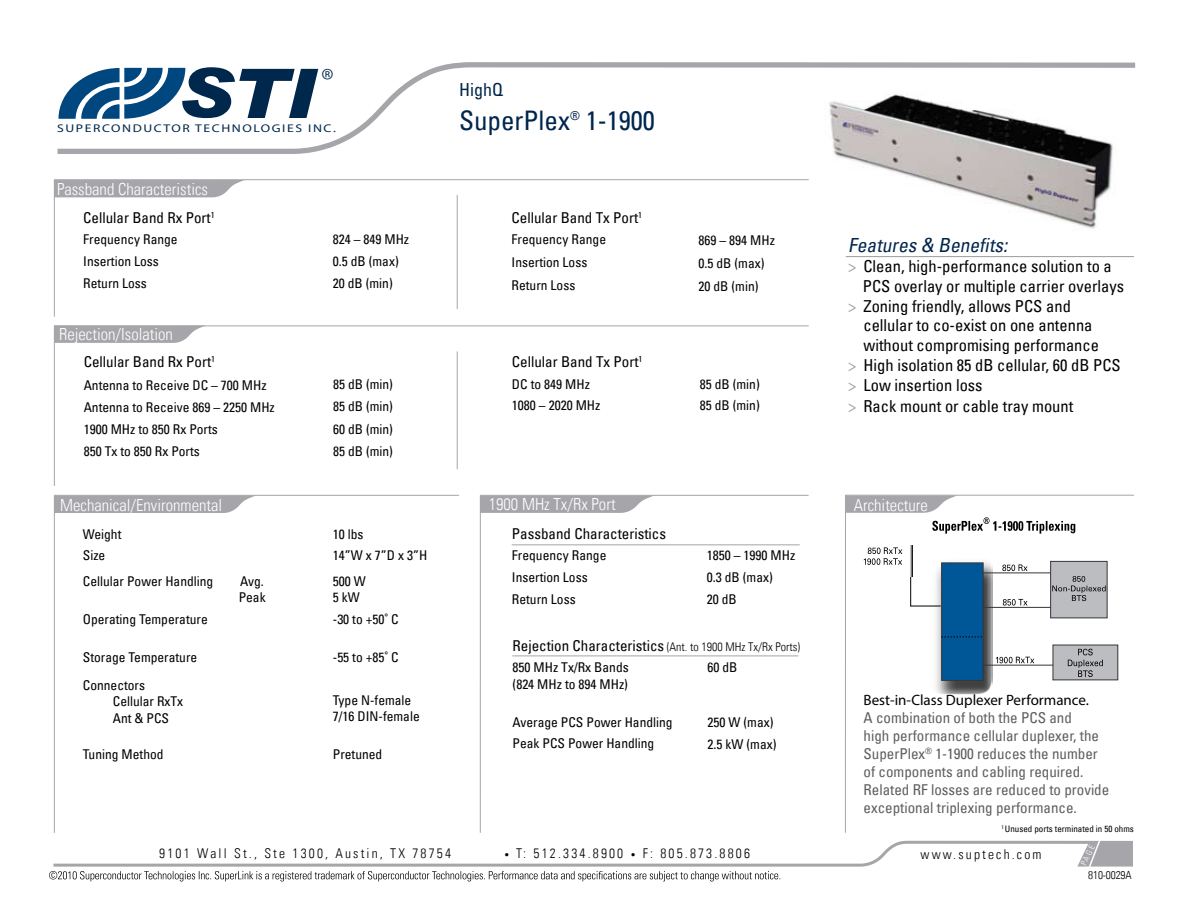
<style>
.page{position:relative;width:1188px;height:918px;background:#fff}
.page>*{position:absolute;margin:0;border:0;box-sizing:border-box;transform-origin:0 0}
.t1{font:condensed 27px "Univers";color:#00264d}
.t2{font:23.7px "Myriad";color:#00274c}
.t3{font:italic condensed 19.5px "Univers";color:#00264d}
.t4{font:condensed 18px "Univers";color:#00264d}
.t5{font:300 condensed 16.65px "Univers";color:#fff}
.t6{font:condensed 16.5px "Univers";color:#000}
.t7{font:condensed 15px/18px "Univers";color:#5e5e5e}
.t8{font:condensed 15px "Univers";color:#000}
.t9{font:15px "Myriad Pro";color:#000}
.t10{font:condensed 13.5px/16.2px "Univers";color:#000}
.t11{font:300 condensed 13.5px "Univers";letter-spacing:.16em;color:#000}
.t12{font:300 condensed 12px "Univers";color:#000}
.t13{font:11.25px "Myriad";letter-spacing:.115em;color:#00274c;scale:1.22 1}
.t14{font:300 condensed 11.25px "Univers";letter-spacing:-.01em;color:#000}
.t15{font:condensed 9px "Univers";color:#000}
.s1{color:#a5a5aa}
.s2{font-weight:400;font-size:15px}
.s3{font-size:9px}
</style>
<div class="page">
<img style="left:798px;top:157px;width:315px;height:72px">
<svg style="left:55px;top:496px;width:199px;height:17px;background:#ababaf"></svg>
<svg style="left:55px;top:180px;width:191px;height:17px;background:#acacb1"></svg>
<svg style="left:57px;top:62px;width:1079px;height:95px"></svg>
<svg style="left:58px;top:67px;width:260px;height:52px"></svg>
<svg style="left:124px;top:68px;width:18px;height:14px"></svg>
<svg style="left:55px;top:327px;width:147px;height:16px;background:#adadb1"></svg>
<hr style="left:54px;top:495px;width:1px;height:338px;background:#a5a5aa">
<hr style="left:54px;top:495px;width:405px;height:1px;background:#a5a5aa">
<hr style="left:457px;top:195px;width:1px;height:114px;background:#a5a5aa">
<hr style="left:457px;top:351px;width:1px;height:118px;background:#a5a5aa">
<hr style="left:54px;top:180px;width:1px;height:137px;background:#a5a5aa">
<hr style="left:846px;top:256px;width:288px;height:1px;background:#a5a5aa">
<svg style="left:481px;top:496px;width:172px;height:17px;background:#adadb1"></svg>
<hr style="left:480px;top:495px;width:1px;height:338px;background:#a5a5aa">
<hr style="left:480px;top:495px;width:329px;height:1px;background:#a5a5aa">
<hr style="left:512px;top:545px;width:288px;height:1px;background:#a5a5aa">
<hr style="left:512px;top:656px;width:286px;height:1px;background:#a5a5aa">
<hr style="left:845px;top:495px;width:1px;height:338px;background:#a5a5aa">
<hr style="left:845px;top:495px;width:289px;height:1px;background:#a5a5aa">
<hr style="left:54px;top:326px;width:1px;height:160px;background:#a5a5aa">
<hr style="left:54px;top:179px;width:755px;height:1px;background:#a5a5aa">
<hr style="left:54px;top:326px;width:755px;height:1px;background:#a5a5aa">
<div style="left:1050px;top:561px;width:58px;height:57px;background:#bcbdc0;border:1px solid #363639"></div>
<div style="left:1053px;top:645px;width:65px;height:35px;background:#bcbdc0"></div>
<div style="left:1052px;top:645px;width:66px;height:35px;border:1px solid #363639"></div>
<svg style="left:864px;top:547px;width:38px;height:18px"></svg>
<hr style="left:910px;top:606px;width:31px;height:1px;background:#000">
<hr style="left:910px;top:576px;width:1px;height:30px;background:#000">
<div style="left:909px;top:545px;width:4px;height:32px;border:1px solid #000"></div>
<svg style="left:909px;top:546px;width:3px;height:30px"></svg>
<img style="left:927px;top:562px;width:65px;height:133px">
<div style="left:941px;top:563px;width:43px;height:118px;background:#005798;border:1px solid #363639"></div>
<hr style="left:983px;top:573px;width:68px;height:1px;background:#363639">
<hr style="left:983px;top:665px;width:70px;height:1px;background:#363639">
<hr style="left:983px;top:607px;width:68px;height:1px;background:#363639">
<svg style="left:1002px;top:564px;width:26px;height:7px"></svg>
<svg style="left:1003px;top:599px;width:25px;height:7px"></svg>
<svg style="left:996px;top:657px;width:38px;height:6px"></svg>
<svg style="left:1068px;top:649px;width:35px;height:28px"></svg>
<svg style="left:1052px;top:576px;width:54px;height:25px"></svg>
<svg style="left:942px;top:637px;width:41px;height:1px"></svg>
<svg style="left:846px;top:495px;width:229px;height:39px"></svg>
<svg style="left:49px;top:840px;width:1084px;height:41px"></svg>
<h2 class="t2" style="left:322px;top:65px;width:14px">®</h2>
<p class="t13" style="left:57px;top:122px;width:230px">SUPERCONDUCTOR TECHNOLOGIES INC.</p>
<p class="t5" style="left:57px;top:179px;width:153px">Passband Characteristics</p>
<p class="t8" style="left:83px;top:208px;width:133px">Cellular Band Rx Port<sup>1</sup></p>
<p class="t10" style="left:83px;top:231px;width:96px">Frequency Range</p>
<p class="t10" style="left:333px;top:231px;width:78px">824 – 849 MHz</p>
<p class="t10" style="left:83px;top:253px;width:77px">Insertion Loss</p>
<p class="t10" style="left:333px;top:253px;width:67px">0.5 dB (max)</p>
<p class="t10" style="left:83px;top:275px;width:65px">Return Loss</p>
<p class="t10" style="left:333px;top:275px;width:61px">20 dB (min)</p>
<p class="t5" style="left:59px;top:324px;width:115px">Rejection/Isolation</p>
<p class="t8" style="left:84px;top:352px;width:133px">Cellular Band Rx Port<sup>1</sup></p>
<p class="t10" style="left:84px;top:377px;width:184px">Antenna to Receive DC – 700 MHz</p>
<p class="t10" style="left:333px;top:376px;width:61px">85 dB (min)</p>
<p class="t10" style="left:84px;top:399px;width:193px">Antenna to Receive 869 – 2250 MHz</p>
<p class="t10" style="left:333px;top:398px;width:61px">85 dB (min)</p>
<p class="t10" style="left:84px;top:421px;width:136px">1900 MHz to 850 Rx Ports</p>
<p class="t10" style="left:333px;top:421px;width:61px">60 dB (min)</p>
<p class="t10" style="left:84px;top:443px;width:118px">850 Tx to 850 Rx Ports</p>
<p class="t10" style="left:333px;top:443px;width:61px">85 dB (min)</p>
<p class="t5" style="left:60px;top:495px;width:164px">Mechanical/Environmental</p>
<p class="t10" style="left:83px;top:526px;width:40px">Weight</p>
<p class="t10" style="left:333px;top:526px;width:32px">10 lbs</p>
<p class="t10" style="left:83px;top:547px;width:24px">Size</p>
<p class="t10" style="left:333px;top:547px;width:96px">14”W x 7”D x 3”H</p>
<p class="t10" style="left:83px;top:573px;width:132px">Cellular Power Handling</p>
<p class="t10" style="left:239px;top:573px;width:28px">Avg.<br>Peak</p>
<p class="t10" style="left:333px;top:573px;width:34px">500 W<br>5 kW</p>
<p class="t10" style="left:83px;top:611px;width:126px">Operating Temperature</p>
<p class="t10" style="left:333px;top:611px;width:67px">-30 to +50˚ C</p>
<p class="t10" style="left:83px;top:649px;width:116px">Storage Temperature</p>
<p class="t10" style="left:333px;top:649px;width:67px">-55 to +85˚ C</p>
<p class="t10" style="left:113px;top:677px;width:72px;text-indent:-30px">Connectors<br>Cellular RxTx<br>Ant &amp; PCS</p>
<p class="t10" style="left:333px;top:692px;width:88px">Type N-female<br>7/16 DIN-female</p>
<p class="t10" style="left:83px;top:746px;width:82px">Tuning Method</p>
<p class="t10" style="left:333px;top:746px;width:51px">Pretuned</p>
<h3 class="t4" style="left:459px;top:78px;width:45px">HighQ</h3>
<h1 class="t1" style="left:459px;top:104px;width:197px">SuperPlex<sup>®</sup> 1-1900</h1>
<p class="t8" style="left:512px;top:208px;width:132px">Cellular Band Tx Port<sup>1</sup></p>
<p class="t10" style="left:512px;top:231px;width:96px">Frequency Range</p>
<p class="t10" style="left:699px;top:232px;width:78px">869 – 894 MHz</p>
<p class="t10" style="left:512px;top:254px;width:77px">Insertion Loss</p>
<p class="t10" style="left:699px;top:255px;width:67px">0.5 dB (max)</p>
<p class="t10" style="left:512px;top:277px;width:65px">Return Loss</p>
<p class="t10" style="left:699px;top:278px;width:61px">20 dB (min)</p>
<p class="t8" style="left:512px;top:352px;width:132px">Cellular Band Tx Port<sup>1</sup></p>
<p class="t10" style="left:512px;top:376px;width:79px">DC to 849 MHz</p>
<p class="t10" style="left:700px;top:376px;width:61px">85 dB (min)</p>
<p class="t10" style="left:512px;top:397px;width:90px">1080 – 2020 MHz</p>
<p class="t10" style="left:700px;top:397px;width:61px">85 dB (min)</p>
<h3 class="t3" style="left:848px;top:233px;width:165px">Features &amp; Benefits:</h3>
<p class="t6" style="left:848px;top:256px;width:265px"><span class="s1">&gt;</span> Clean, high-performance solution to a</p>
<p class="t6" style="left:863px;top:276px;width:263px">PCS overlay or multiple carrier overlays</p>
<p class="t6" style="left:848px;top:295px;width:224px"><span class="s1">&gt;</span> Zoning friendly, allows PCS and</p>
<p class="t6" style="left:863px;top:315px;width:231px">cellular to co-exist on one antenna</p>
<p class="t6" style="left:863px;top:335px;width:237px">without compromising performance</p>
<p class="t6" style="left:848px;top:355px;width:274px"><span class="s1">&gt;</span> High isolation 85 dB cellular, 60 dB PCS</p>
<p class="t6" style="left:848px;top:375px;width:136px"><span class="s1">&gt;</span> Low insertion loss</p>
<p class="t6" style="left:848px;top:396px;width:227px"><span class="s1">&gt;</span> Rack mount or cable tray mount</p>
<p class="t5" style="left:489px;top:494px;width:128px">1900 MHz Tx/Rx Port</p>
<p class="t5" style="left:854px;top:496px;width:76px">Architecture</p>
<p class="t8" style="left:512px;top:524px;width:156px">Passband Characteristics</p>
<p class="t10" style="left:512px;top:547px;width:96px">Frequency Range</p>
<p class="t10" style="left:707px;top:547px;width:90px">1850 – 1990 MHz</p>
<p class="t10" style="left:512px;top:569px;width:77px">Insertion Loss</p>
<p class="t10" style="left:707px;top:569px;width:67px">0.3 dB (max)</p>
<p class="t10" style="left:512px;top:591px;width:65px">Return Loss</p>
<p class="t10" style="left:707px;top:591px;width:31px">20 dB</p>
<p class="t12" style="left:513px;top:639px;width:289px"><span class="s2">Rejection Characteristics</span> (Ant. to 1900 MHz Tx/Rx Ports)</p>
<p class="t10" style="left:513px;top:659px;width:118px">850 MHz Tx/Rx Bands (824 MHz to 894 MHz)</p>
<p class="t10" style="left:708px;top:659px;width:31px">60 dB</p>
<p class="t10" style="left:513px;top:714px;width:162px">Average PCS Power Handling</p>
<p class="t10" style="left:708px;top:714px;width:67px">250 W (max)</p>
<p class="t10" style="left:513px;top:735px;width:143px">Peak PCS Power Handling</p>
<p class="t10" style="left:708px;top:736px;width:70px">2.5 kW (max)</p>
<p class="t9" style="left:864px;top:691px;width:227px">Best-in-Class Duplexer Performance.</p>
<p class="t7" style="left:864px;top:708px;width:247px">A combination of both the PCS and<br>high performance cellular duplexer, the SuperPlex<sup>®</sup> 1-1900 reduces the number of components and cabling required.<br>Related RF losses are reduced to provide exceptional triplexing performance.</p>
<p class="t15" style="left:1001px;top:824px;width:134px"><sup>1</sup> Unused ports terminated in 50 ohms</p>
<p class="t11" style="left:159px;top:845px;width:293px">9101 Wall St., Ste 1300, Austin, TX 78754</p>
<p class="t11" style="left:504px;top:845px;width:247px"><span class="s3">•</span> T: 512.334.8900 <span class="s3">•</span> F: 805.873.8806</p>
<p class="t11" style="left:921px;top:846px;width:123px">www.suptech.com</p>
<p class="t14" style="left:1088px;top:869px;width:45px">810-0029A</p>
</div>
